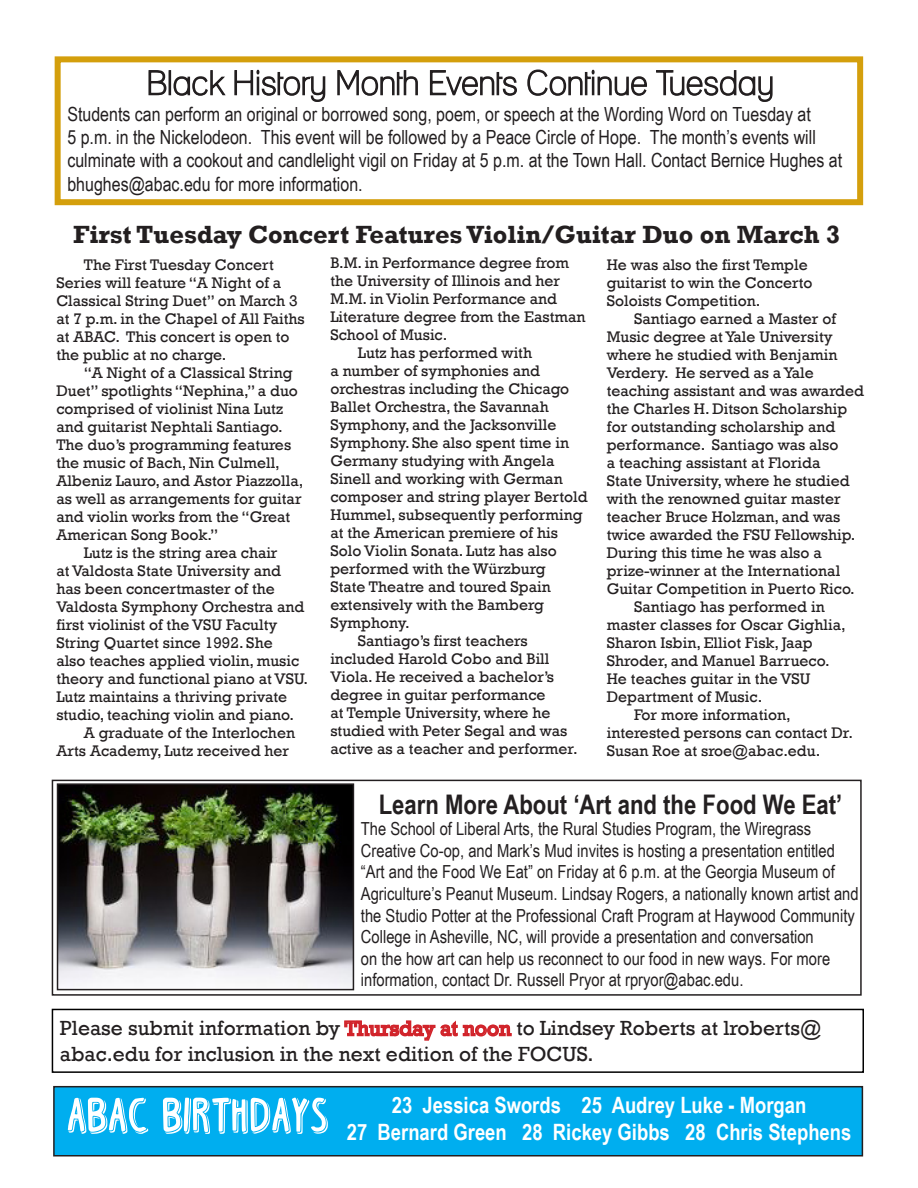
<style>
.page{position:relative;width:918px;height:1188px;background:#fff}
.page>*{position:absolute;margin:0;border:0;box-sizing:border-box;transform-origin:0 0}
.t1{font:700 51px "Black Coffee Shadow";color:#fff}
.t2{font:700 27px "Arial Narrow";color:#231f20}
.t3{font:700 25.5px "Rockwell";color:#231f20}
.t4{font:700 22.5px "Arial Narrow";color:#fff}
.t5{font:21px/25.2px "Rockwell";color:#231f20}
.t6{font:19.5px/23.4px "Arial Narrow";color:#231f20}
.t7{font:18px/21.6px "Arial Narrow";color:#231f20}
.t8{font:15.75px/18px "Rockwell";color:#231f20}
.s1{color:#d1232a}
</style>
<div class="page">
<div style="left:54px;top:1087px;width:808px;height:69px;background:#00aeef"></div>
<div style="left:53px;top:1086px;width:810px;height:71px;border:2px solid #231f20"></div>
<svg style="left:344px;top:1020px;width:168px;height:21px"></svg>
<div style="left:52px;top:1009px;width:812px;height:64px;border:2px solid #000"></div>
<div style="left:55px;top:56px;width:808px;height:149px;border:6px solid #d49f0c"></div>
<svg style="left:148px;top:70px;width:19px;height:26px"></svg>
<div style="left:169px;top:70px;width:2px;height:25px;border:2px solid #231f20"></div>
<svg style="left:173px;top:70px;width:53px;height:26px"></svg>
<svg style="left:234px;top:69px;width:92px;height:33px"></svg>
<svg style="left:337px;top:70px;width:81px;height:26px"></svg>
<svg style="left:429px;top:70px;width:88px;height:26px"></svg>
<svg style="left:527px;top:69px;width:120px;height:27px"></svg>
<svg style="left:656px;top:70px;width:117px;height:32px"></svg>
<div style="left:52px;top:780px;width:810px;height:216px;border:2px solid #231f20"></div>
<img style="left:60px;top:786px;width:291px;height:201px">
<div style="left:57px;top:783px;width:297px;height:207px;border:2px solid #231f20"></div>
<p class="t6" style="left:67px;top:101px;width:776px">Students can perform an original or borrowed song, poem, or speech at the Wording Word on Tuesday at<br>5 p.m. in the Nickelodeon. This event will be followed by a Peace Circle of Hope. The month’s events will culminate with a cookout and candlelight vigil on Friday at 5 p.m. at the Town Hall. Contact Bernice Hughes at bhughes@abac.edu for more information.</p>
<p class="t3" style="left:73px;top:219px;width:769px">First Tuesday Concert Features Violin/Guitar Duo on March 3</p>
<p class="t8" style="left:56px;top:256px;width:250px;text-indent:27px">The First Tuesday Concert<br>Series will feature “A Night of a<br>Classical String Duet” on March 3 at 7 p.m. in the Chapel of All Faiths at ABAC. This concert is open to the public at no charge.</p>
<p class="t8" style="left:56px;top:364px;width:249px;text-indent:27px">“A Night of a Classical String<br>Duet” spotlights “Nephina,” a duo comprised of violinist Nina Lutz and guitarist Nephtali Santiago.<br>The duo’s programming features the music of Bach, Nin Culmell,<br>Albeniz Lauro, and Astor Piazzolla, as well as arrangements for guitar and violin works from the “Great<br>American Song Book.”</p>
<p class="t8" style="left:56px;top:544px;width:253px;text-indent:27px">Lutz is the string area chair<br>at Valdosta State University and has been concertmaster of the<br>Valdosta Symphony Orchestra and first violinist of the VSU Faculty<br>String Quartet since 1992. She<br>also teaches applied violin, music theory and functional piano at VSU.<br>Lutz maintains a thriving private studio, teaching violin and piano.</p>
<p class="t8" style="left:56px;top:724px;width:240px;text-indent:27px">A graduate of the Interlochen<br>Arts Academy, Lutz received her</p>
<p class="t8" style="left:330px;top:254px;width:257px">B.M. in Performance degree from the University of Illinois and her<br>M.M. in Violin Performance and<br>Literature degree from the Eastman<br>School of Music.</p>
<p class="t8" style="left:330px;top:344px;width:259px;text-indent:27px">Lutz has performed with<br>a number of symphonies and orchestras including the Chicago<br>Ballet Orchestra, the Savannah<br>Symphony, and the Jacksonville<br>Symphony. She also spent time in<br>Germany studying with Angela<br>Sinell and working with German composer and string player Bertold<br>Hummel, subsequently performing at the American premiere of his<br>Solo Violin Sonata. Lutz has also performed with the Würzburg<br>State Theatre and toured Spain extensively with the Bamberg<br>Symphony.</p>
<p class="t8" style="left:330px;top:632px;width:249px;text-indent:27px">Santiago’s first teachers included Harold Cobo and Bill<br>Viola. He received a bachelor’s degree in guitar performance<br>at Temple University, where he studied with Peter Segal and was active as a teacher and performer.</p>
<p class="t8" style="left:607px;top:256px;width:207px">He was also the first Temple guitarist to win the Concerto<br>Soloists Competition.</p>
<p class="t8" style="left:607px;top:310px;width:259px;text-indent:27px">Santiago earned a Master of<br>Music degree at Yale University where he studied with Benjamin<br>Verdery. He served as a Yale teaching assistant and was awarded the Charles H. Ditson Scholarship for outstanding scholarship and performance. Santiago was also<br>a teaching assistant at Florida<br>State University, where he studied with the renowned guitar master teacher Bruce Holzman, and was twice awarded the FSU Fellowship.<br>During this time he was also a prize-winner at the International<br>Guitar Competition in Puerto Rico.</p>
<p class="t8" style="left:607px;top:598px;width:240px;text-indent:27px">Santiago has performed in master classes for Oscar Gighlia,<br>Sharon Isbin, Elliot Fisk, Jaap<br>Shroder, and Manuel Barrueco.<br>He teaches guitar in the VSU<br>Department of Music.</p>
<p class="t8" style="left:607px;top:706px;width:248px;text-indent:27px">For more information, interested persons can contact Dr.<br>Susan Roe at sroe@abac.edu.</p>
<p class="t2" style="left:379px;top:784px;width:465px">Learn More About ‘Art and the Food We Eat’</p>
<p class="t7" style="left:361px;top:817px;width:499px">The School of Liberal Arts, the Rural Studies Program, the Wiregrass Creative Co-op, and Mark’s Mud invites is hosting a presentation entitled “Art and the Food We Eat” on Friday at 6 p.m. at the Georgia Museum of Agriculture’s Peanut Museum. Lindsay Rogers, a nationally known artist and the Studio Potter at the Professional Craft Program at Haywood Community College in Asheville, NC, will provide a presentation and conversation<br>on the how art can help us reconnect to our food in new ways. For more information, contact Dr. Russell Pryor at rpryor@abac.edu.</p>
<p class="t5" style="left:60px;top:1016px;width:763px">Please submit information by <span class="s1">Thursday at noon</span> to Lindsey Roberts at lroberts@ abac.edu for inclusion in the next edition of the FOCUS.</p>
<p class="t1" style="left:68px;top:1087px;width:263px">ABAC BIRTHDAYS</p>
<p class="t4" style="left:392px;top:1088px;width:416px">23 Jessica Swords 25 Audrey Luke - Morgan</p>
<p class="t4" style="left:347px;top:1115px;width:506px">27 Bernard Green 28 Rickey Gibbs 28 Chris Stephens</p>
</div>
